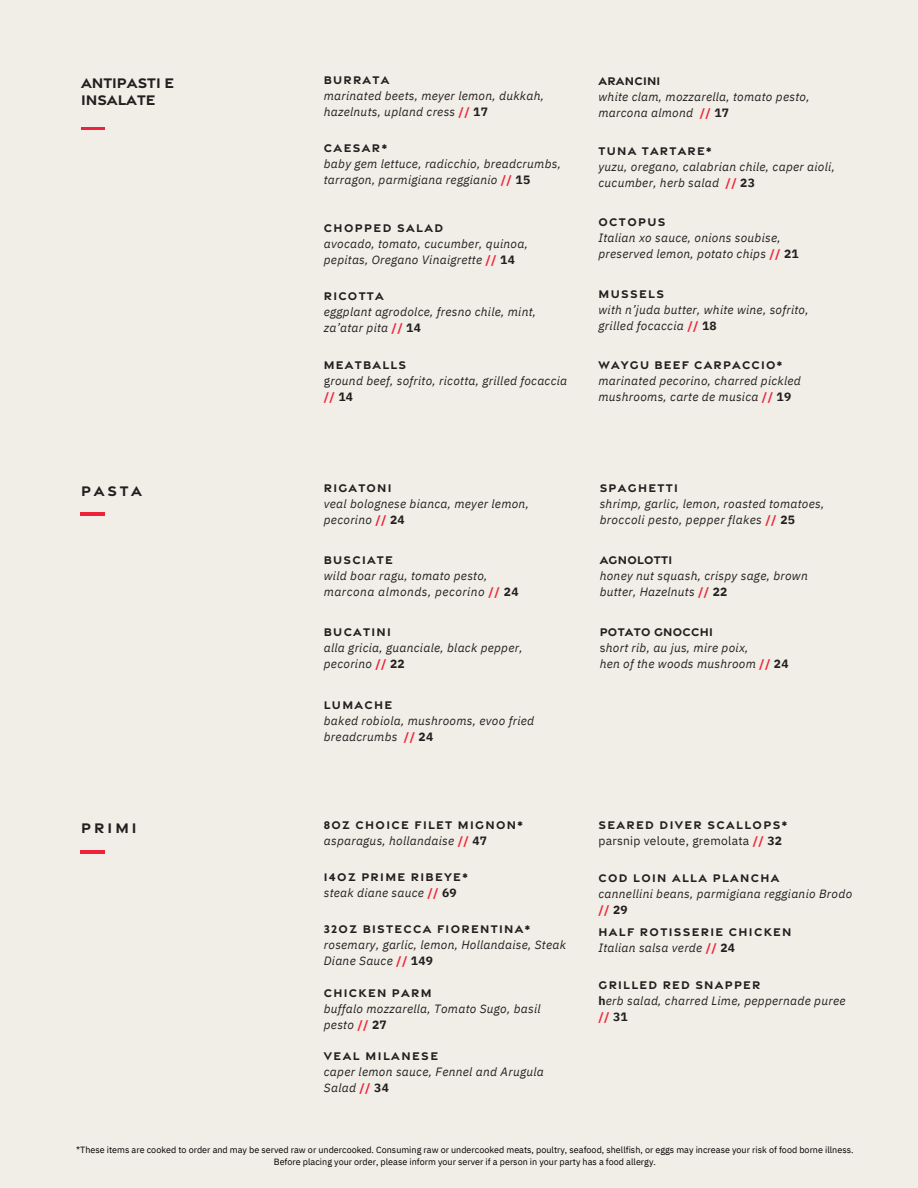
<style>
.page{position:relative;width:918px;height:1188px;background:#f0eee6}
.page>*{position:absolute;margin:0;border:0;box-sizing:border-box;transform-origin:0 0}
.t1{font:700 15px/16.8px "Gravesend Sans";color:#231f20}
.t2{font:italic 12px/16px "IBM Plex Sans";letter-spacing:.02em;color:#231f20}
.t3{font:700 12px/16px "Gravesend Sans";letter-spacing:.11em;color:#231f20}
.t4{font:italic 12px/16px "IBM Plex Sans";letter-spacing:.04em;color:#231f20}
.t5{font:12px/16px "IBM Plex Sans";letter-spacing:.02em;color:#231f20}
.t6{font:700 12px "Gravesend Sans";letter-spacing:.02em;color:#231f20}
.t7{font:9px/12px "IBM Plex Sans";color:#000;text-align:center}
.s1{font-family:"Gravesend Sans";font-weight:700;font-style:normal}
.s2{font-weight:700;font-style:normal;color:#ee2238}
.s3{font-weight:700;font-style:normal}
.s4{font-style:normal}
.s5{font-family:"IBM Plex Sans";font-weight:400;font-style:italic}
.s6{font-family:"IBM Plex Sans";color:#ee2238}
.s7{font-family:"IBM Plex Sans"}
.s8{font-family:"Gravesend Sans";font-weight:700}
.s9{font-weight:700;color:#ee2238}
.s10{font-weight:700}
</style>
<div class="page">
<hr style="left:81px;top:127px;width:24px;height:3px;background:#ee2238">
<hr style="left:81px;top:512px;width:24px;height:3px;background:#ee2238">
<hr style="left:81px;top:851px;width:24px;height:3px;background:#ee2238">
<p class="t1" style="left:81px;top:74px;width:95px">ANTIPASTI E<br>INSALATE</p>
<h2 class="t2" style="left:324px;top:71px;width:222px"><span class="s1">BURRATA<br></span>marinated beets, meyer lemon, dukkah, hazelnuts, upland cress <span class="s2">//</span> <span class="s3">17</span></h2>
<h2 class="t2" style="left:598px;top:72px;width:213px"><span class="s1">ARANCINI<br></span>white clam, mozzarella, tomato pesto, marcona almond <span class="s2">//</span> <span class="s3">17</span></h2>
<h1 class="t2" style="left:324px;top:140px;width:239px"><span class="s1">CAESAR*<br></span>baby gem lettuce, radicchio, breadcrumbs, tarragon, parmigiana reggianio <span class="s2">//</span> <span class="s3">15</span></h1>
<h2 class="t2" style="left:598px;top:143px;width:238px"><span class="s1">TUNA TARTARE*<br></span>yuzu, oregano, calabrian chile, caper aioli, cucumber, herb salad <span class="s2">//</span> <span class="s3">23</span></h2>
<h2 class="t2" style="left:324px;top:220px;width:206px"><span class="s1">CHOPPED SALAD<br></span>avocado, tomato, cucumber, quinoa, pepitas, Oregano Vinaigrette <span class="s2">//</span> <span class="s3">14</span></h2>
<h2 class="t2" style="left:598px;top:214px;width:202px"><span class="s1">OCTOPUS<br></span>Italian xo sauce, onions soubise, preserved lemon, potato chips <span class="s2">//</span> <span class="s3">21</span></h2>
<h2 class="t2" style="left:324px;top:288px;width:214px"><span class="s1">RICOTTA<br></span>eggplant agrodolce, fresno chile, mint, za’atar pita <span class="s2">//</span> <span class="s3">14</span></h2>
<h2 class="t2" style="left:598px;top:285px;width:212px"><span class="s1">MUSSELS<br></span>with n’juda butter, white wine, sofrito, grilled focaccia <span class="s2">//</span> <span class="s3">18</span></h2>
<p class="t3" style="left:324px;top:356px;width:84px">MEATBALLS</p>
<p class="t2" style="left:324px;top:372px;width:245px"><span class="s4">g</span>round beef, sofrito, ricotta, grilled focaccia <span class="s2">//</span> <span class="s3">14</span></p>
<h2 class="t2" style="left:598px;top:356px;width:204px"><span class="s1">WAYGU BEEF CARPACCIO* </span>marinated pecorino, charred pickled mushrooms, carte de musica <span class="s2">//</span> <span class="s3">19</span></h2>
<p class="t1" style="left:81px;top:482px;width:63px">PASTA</p>
<p class="t2" style="left:324px;top:479px;width:207px"><span class="s1">RIGATONI<br></span>veal bolognese bianca, meyer lemon, pecorino <span class="s2">//</span> <span class="s3">24</span></p>
<h2 class="t2" style="left:600px;top:480px;width:226px"><span class="s1">SPAGHETTI<br></span>shrimp, garlic, lemon, roasted tomatoes, broccoli pesto, pepper flakes <span class="s2">//</span> <span class="s3">25</span></h2>
<h2 class="t4" style="left:324px;top:551px;width:196px"><span class="s1">BUSCIATE<br></span>wild boar ragu, tomato pesto, marcona almonds, pecorino <span class="s2">//</span> <span class="s3">24</span></h2>
<p class="t6" style="left:600px;top:551px;width:74px">AGNOLOTTI</p>
<p class="t2" style="left:600px;top:568px;width:210px">honey nut squash, crispy sage, brown butter, Hazelnuts <span class="s2">//</span> <span class="s3">22</span></p>
<h2 class="t2" style="left:324px;top:624px;width:200px"><span class="s1">BUCATINI<br></span>alla gricia, guanciale, black pepper, pecorino <span class="s2">//</span> <span class="s3">22</span></h2>
<h2 class="t2" style="left:600px;top:624px;width:190px"><span class="s1">POTATO GNOCCHI<br></span><span class="s4">s</span>hort rib, au jus, mire poix,<br>hen of the woods mushroom <span class="s2">//</span> <span class="s3">24</span></h2>
<h2 class="t2" style="left:324px;top:696px;width:212px"><span class="s1">LUMACHE<br></span>baked robiola, mushrooms, evoo fried breadcrumbs <span class="s2">//</span> <span class="s3">24</span></h2>
<p class="t1" style="left:81px;top:819px;width:57px">PRIMI</p>
<h1 class="t3" style="left:324px;top:816px;width:200px">8OZ CHOICE FILET MIGNON* <span class="s5">asparagus, hollandaise</span> <span class="s6">//</span> <span class="s7">47</span></h1>
<h2 class="t5" style="left:598px;top:816px;width:190px"><span class="s8">SEARED DIVER SCALLOPS* </span>parsnip veloute, gremolata <span class="s9">//</span> <span class="s10">32</span></h2>
<h2 class="t3" style="left:324px;top:868px;width:145px">14OZ PRIME RIBEYE* <span class="s5">steak diane sauce</span> <span class="s6">//</span> <span class="s7">69</span></h2>
<h2 class="t2" style="left:598px;top:870px;width:255px"><span class="s1">COD LOIN ALLA PLANCHA<br></span>cannellini beans, parmigiana reggianio Brodo <span class="s2">//</span> <span class="s3">29</span></h2>
<h2 class="t2" style="left:324px;top:920px;width:244px"><span class="s1">32OZ BISTECCA FIORENTINA* </span>rosemary, garlic, lemon, Hollandaise, Steak<br>Diane Sauce <span class="s2">//</span> <span class="s3">149</span></h2>
<h2 class="t3" style="left:598px;top:923px;width:195px">HALF ROTISSERIE CHICKEN<br><span class="s5">Italian salsa verde</span> <span class="s6">//</span> <span class="s7">24</span></h2>
<h2 class="t2" style="left:324px;top:984px;width:218px"><span class="s1">CHICKEN PARM<br></span>buffalo mozzarella, Tomato Sugo, basil pesto <span class="s2">//</span> <span class="s3">27</span></h2>
<h1 class="t2" style="left:598px;top:976px;width:249px"><span class="s1">GRILLED RED SNAPPER<br></span><span class="s3">h</span>erb salad, charred Lime, peppernade puree <span class="s2">//</span> <span class="s3">31</span></h1>
<h2 class="t2" style="left:324px;top:1048px;width:222px"><span class="s1">VEAL MILANESE<br></span>caper lemon sauce, Fennel and Arugula<br>Salad <span class="s2">//</span> <span class="s3">34</span></h2>
<p class="t7" style="left:76px;top:1144px;width:779px">*These items are cooked to order and may be served raw or undercooked. Consuming raw or undercooked meats, poultry, seafood, shellfish, or eggs may increase your risk of food borne illness.<br>Before placing your order, please inform your server if a person in your party has a food allergy.</p>
</div>
